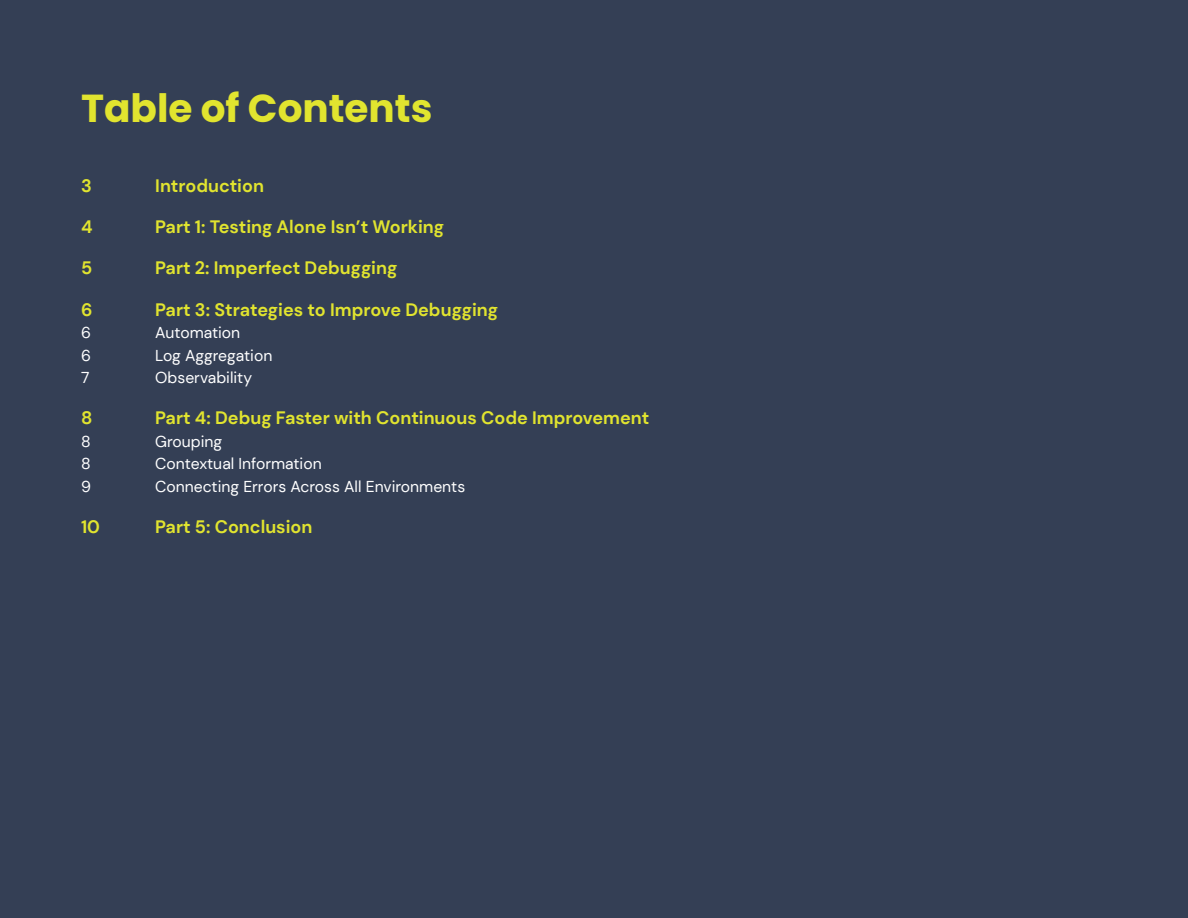
<style>
.page{position:relative;width:1188px;height:918px;background:#343f55}
.page>*{position:absolute;margin:0;border:0;box-sizing:border-box;transform-origin:0 0}
.t1{font:700 39px "Poppins";color:#e1e42f}
.t2{font:700 18px "DM Sans";color:#e1e42f}
.t3{font:15.75px "DM Sans";color:#fff}
</style>
<div class="page">
<h1 class="t1" style="left:81px;top:91px;width:353px">Table of Contents</h1>
<p class="t2" style="left:81px;top:179px;width:12px">3</p>
<p class="t2" style="left:155px;top:179px;width:110px">Introduction</p>
<p class="t2" style="left:81px;top:220px;width:13px">4</p>
<p class="t2" style="left:155px;top:220px;width:290px">Part 1: Testing Alone Isn’t Working</p>
<p class="t2" style="left:81px;top:262px;width:13px">5</p>
<p class="t2" style="left:155px;top:262px;width:244px">Part 2: Imperfect Debugging</p>
<p class="t2" style="left:81px;top:303px;width:13px">6</p>
<p class="t2" style="left:155px;top:303px;width:344px">Part 3: Strategies to Improve Debugging</p>
<p class="t3" style="left:81px;top:326px;width:11px">6</p>
<p class="t3" style="left:155px;top:326px;width:87px">Automation</p>
<p class="t3" style="left:81px;top:348px;width:11px">6</p>
<p class="t3" style="left:155px;top:348px;width:119px">Log Aggregation</p>
<p class="t3" style="left:81px;top:371px;width:10px">7</p>
<p class="t3" style="left:155px;top:371px;width:98px">Observability</p>
<p class="t2" style="left:81px;top:412px;width:13px">8</p>
<p class="t2" style="left:155px;top:412px;width:496px">Part 4: Debug Faster with Continuous Code Improvement</p>
<p class="t3" style="left:81px;top:435px;width:11px">8</p>
<p class="t3" style="left:155px;top:435px;width:69px">Grouping</p>
<p class="t3" style="left:81px;top:457px;width:11px">8</p>
<p class="t3" style="left:155px;top:457px;width:168px">Contextual Information</p>
<p class="t3" style="left:81px;top:480px;width:11px">9</p>
<p class="t3" style="left:155px;top:480px;width:312px">Connecting Errors Across All Environments</p>
<p class="t2" style="left:81px;top:520px;width:20px">10</p>
<p class="t2" style="left:155px;top:520px;width:159px">Part 5: Conclusion</p>
</div>
